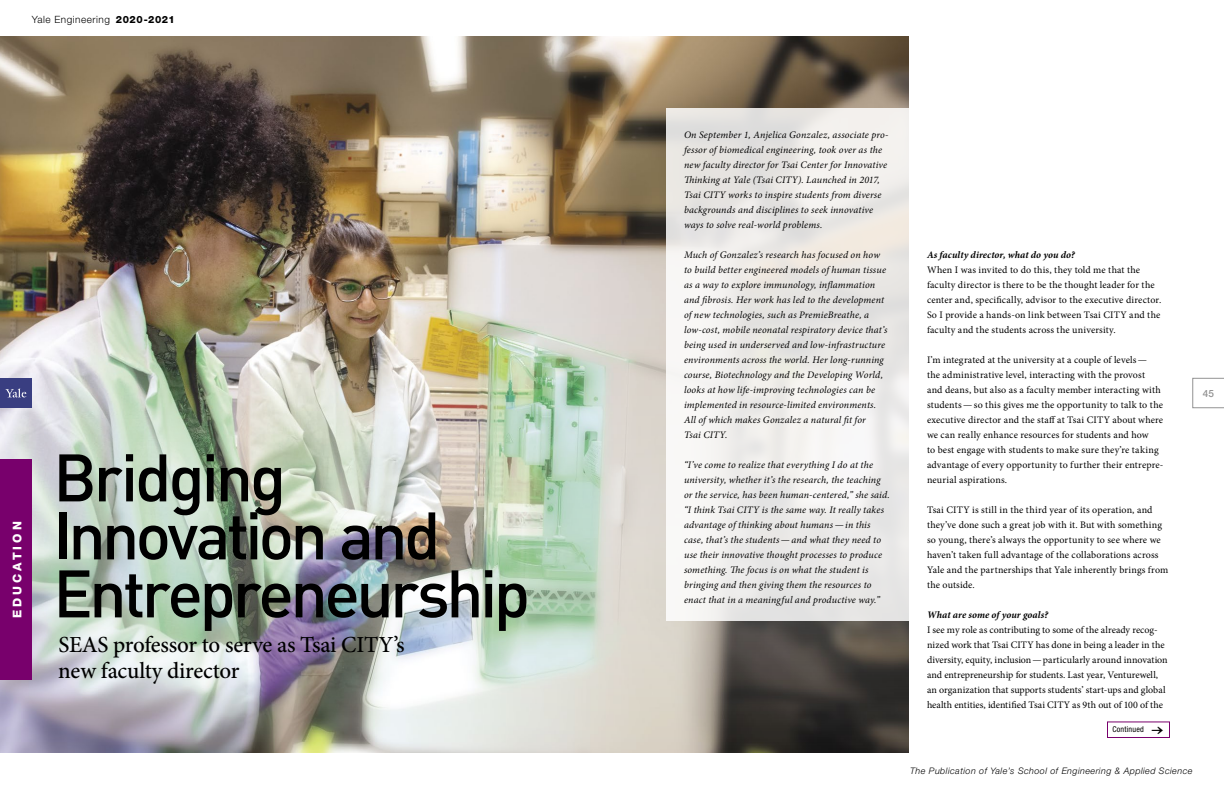
<style>
.page{position:relative;width:1224px;height:792px;background:#fff}
.page>*{position:absolute;margin:0;border:0;box-sizing:border-box;transform-origin:0 0}
.headline_-_section_o{font:500 66px/58px "DIN";letter-spacing:-.055em;color:#000}
.subhead_-_section_op{font:500 23px/26px "Minion Pro";letter-spacing:-.01em;color:#000}
.section_category__co{font:800 12px "Helvetica Neue";letter-spacing:.25em;color:#fff}
.body_text{font:italic 10px/15px "Minion Pro";letter-spacing:.015em;color:#000}
.body_text-2{font:10px/15px "Minion Pro";letter-spacing:.01em;color:#000}
.questions_-_intervie{font:italic 700 10px "Minion Pro";letter-spacing:.01em;color:#000}
.t1{font:300 10px "Helvetica Neue";letter-spacing:.05em;color:#000}
.t2{font:500 10px "Helvetica Neue";color:#939393}
.t3{font:italic 300 9px "Helvetica Neue";letter-spacing:.05em;color:#000}
.t4{font:condensed 8px "Helvetica Neue";letter-spacing:.025em;color:#000}
.s1{font-weight:800}
.s2{font-family:"Mini Pics Directional AA";font-stretch:normal;font-size:14px}
</style>
<div class="page">
<img style="left:0;top:36px;width:909px;height:717px">
<div style="left:666px;top:108px;width:243px;height:513px;background:linear-gradient(to bottom,#ebe8e5,#efeeee)"></div>
<div style="left:1107px;top:721px;width:63px;height:17px;border:1px solid #78006c"></div>
<div style="left:0;top:378px;width:32px;height:30px;background:#393e81"></div>
<svg style="left:5px;top:389px;width:21px;height:8px"></svg>
<svg style="left:1192px;top:378px;width:32px;height:30px"></svg>
<div style="left:0;top:460px;width:32px;height:220px;background:#78006c"></div>
<p class="t1" style="left:32px;top:13px;width:144px">Yale Engineering <span class="s1">2020-2021</span></p>
<p class="section_category__co" style="left:10px;top:618px;width:98px;rotate:-90deg">EDUCATION</p>
<p class="headline_-_section_o" style="left:53px;top:446px;width:479px">Bridging<br>Innovation and<br>Entrepreneurship</p>
<p class="subhead_-_section_op" style="left:58px;top:632px;width:348px">SEAS professor to serve as Tsai CITY’s new faculty director</p>
<p class="body_text" style="left:684px;top:127px;width:206px">On September 1, Anjelica Gonzalez, associate pro&shy;fessor of biomedical engineering, took over as the new faculty director for Tsai Center for Innovative Thinking at Yale (Tsai CITY). Launched in 2017, Tsai CITY works to inspire students from diverse backgrounds and disciplines to seek innovative ways to solve real-world problems.</p>
<p class="body_text" style="left:684px;top:247px;width:205px">Much of Gonzalez’s research has focused on how to build better engineered models of human tissue as a way to explore immunology, inflammation and fibrosis. Her work has led to the development of new technologies, such as PremieBreathe, a low-cost, mobile neonatal respiratory device that’s being used in underserved and low-infrastructure environments across the world. Her long-running course, Biotechnology and the Developing World, looks at how life-improving technologies can be implemented in resource-limited environments.<br>All of which makes Gonzalez a natural fit for<br>Tsai CITY.</p>
<p class="body_text" style="left:684px;top:457px;width:207px">“I’ve come to realize that everything I do at the university, whether it’s the research, the teaching or the service, has been human-centered,” she said. “I think Tsai CITY is the same way. It really takes advantage of thinking about humans—in this case, that’s the students—and what they need to use their innovative thought processes to produce something. The focus is on what the student is bringing and then giving them the resources to enact that in a meaningful and productive way.”</p>
<p class="questions_-_intervie" style="left:927px;top:248px;width:149px">As faculty director, what do you do?</p>
<p class="body_text-2" style="left:927px;top:262px;width:236px">When I was invited to do this, they told me that the faculty director is there to be the thought leader for the center and, specifically, advisor to the executive director.<br>So I provide a hands-on link between Tsai CITY and the faculty and the students across the university.</p>
<p class="body_text-2" style="left:927px;top:352px;width:238px">I’m integrated at the university at a couple of levels—<br>the administrative level, interacting with the provost<br>and deans, but also as a faculty member interacting with students—so this gives me the opportunity to talk to the executive director and the staff at Tsai CITY about where we can really enhance resources for students and how<br>to best engage with students to make sure they’re taking advantage of every opportunity to further their entrepre&shy;neurial aspirations.</p>
<p class="body_text-2" style="left:927px;top:502px;width:243px">Tsai CITY is still in the third year of its operation, and they’ve done such a great job with it. But with something so young, there’s always the opportunity to see where we haven’t taken full advantage of the collaborations across Yale and the partnerships that Yale inherently brings from the outside.</p>
<p class="questions_-_intervie" style="left:927px;top:608px;width:123px">What are some of your goals?</p>
<p class="body_text-2" style="left:927px;top:622px;width:242px">I see my role as contributing to some of the already recog&shy;nized work that Tsai CITY has done in being a leader in the diversity, equity, inclusion—particularly around innovation and entrepreneurship for students. Last year, Venturewell, an organization that supports students’ start-ups and global health entities, identified Tsai CITY as 9th out of 100 of the</p>
<p class="t4" style="left:1112px;top:725px;width:56px">Continued <span class="s2">&amp;</span></p>
<p class="t2" style="left:1203px;top:387px;width:13px">45</p>
<p class="t3" style="left:910px;top:765px;width:284px">The Publication of Yale’s School of Engineering &amp; Applied Science</p>
</div>
